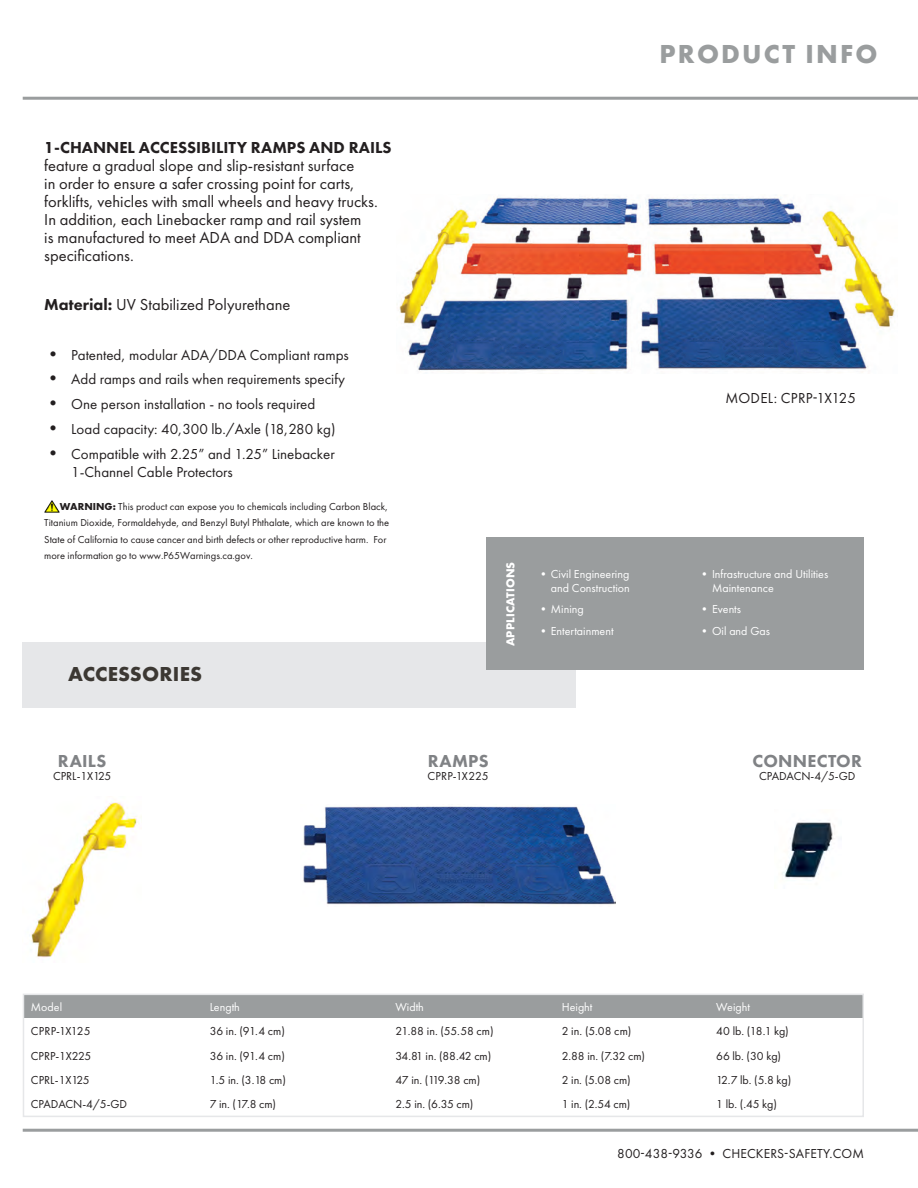
<style>
.page{position:relative;width:918px;height:1188px;background:#fff}
.page>*{position:absolute;margin:0;border:0;box-sizing:border-box;transform-origin:0 0}
.t1{font:700 27px "Futura New";letter-spacing:.08em;color:#9a9d9e}
.t2{font:700 21px "Futura New";letter-spacing:.01em;color:#3c3833}
.t3{font:800 18px "Futura New";letter-spacing:.015em;color:#808285}
.t4{font:16.5px/18px "Futura New";color:#231f20}
.t5{font:15px/18px "Futura New";color:#231f20}
.t6{font:13.5px "Futura New";letter-spacing:.01em;color:#231f20}
.t7{font:12px "Futura New";letter-spacing:-.005em;color:#231f20}
.t8{font:12px/14.4px "Futura New";color:#fff;text-align:right}
.t9{font:12px "Futura New";letter-spacing:-.03em;color:#231f20}
.t10{font:700 12px "Futura New";letter-spacing:.01em;color:#fff}
.NEW_Bullet_List{font:10.5px/16.5px "Futura New";color:#231f20}
.s1{font-weight:800}
.s2{font-size:18px}
.s3{font-weight:700}
</style>
<div class="page">
<hr style="left:23px;top:97px;width:895px;height:3px;background:#9a9d9e">
<hr style="left:23px;top:1129px;width:895px;height:3px;background:#9a9d9e">
<div style="left:23px;top:642px;width:553px;height:65px;background:#e6e7e9"></div>
<div style="left:486px;top:538px;width:378px;height:132px;background:#9a9d9e"></div>
<div style="left:24px;top:995px;width:179px;height:22px;background:#9a9d9e"></div>
<div style="left:203px;top:995px;width:186px;height:22px;background:#9a9d9e"></div>
<div style="left:389px;top:995px;width:166px;height:22px;background:#9a9d9e"></div>
<div style="left:555px;top:995px;width:155px;height:22px;background:#9a9d9e"></div>
<div style="left:710px;top:995px;width:152px;height:22px;background:#9a9d9e"></div>
<div style="left:23px;top:994px;width:841px;height:123px;border:2px solid #e6e7e9"></div>
<img style="left:398px;top:197px;width:497px;height:176px">
<img style="left:31px;top:800px;width:111px;height:157px">
<img style="left:303px;top:806px;width:313px;height:99px">
<img style="left:782px;top:822px;width:53px;height:56px">
<img style="left:44px;top:501px;width:16px;height:12px">
<p class="t4" style="left:44px;top:138px;width:349px"><span class="s1">1-CHANNEL ACCESSIBILITY RAMPS AND RAILS </span>feature a gradual slope and slip-resistant surface<br>in order to ensure a safer crossing point for carts, forklifts, vehicles with small wheels and heavy trucks.<br>In addition, each Linebacker ramp and rail system<br>is manufactured to meet ADA and DDA compliant specifications.</p>
<p class="t4" style="left:44px;top:296px;width:248px"><span class="s1">Material:</span> UV Stabilized Polyurethane</p>
<p class="t5" style="left:44px;top:346px;width:306px"><span class="s2">•</span> Patented, modular ADA/DDA Compliant ramps</p>
<p class="t5" style="left:44px;top:370px;width:302px"><span class="s2">•</span> Add ramps and rails when requirements specify</p>
<p class="t5" style="left:44px;top:395px;width:273px"><span class="s2">•</span> One person installation - no tools required</p>
<p class="t5" style="left:44px;top:420px;width:293px"><span class="s2">•</span> Load capacity: 40,300 lb./Axle (18,280 kg)</p>
<p class="t5" style="left:71px;top:445px;width:265px;text-indent:-27px"><span class="s2">•</span> Compatible with 2.25” and 1.25” Linebacker<br>1-Channel Cable Protectors</p>
<p class="NEW_Bullet_List" style="left:44px;top:498px;width:346px;text-indent:15px"><span class="s3">WARNING:</span> This product can expose you to chemicals including Carbon Black, Titanium Dioxide, Formaldehyde, and Benzyl Butyl Phthalate, which are known to the State of California to cause cancer and birth defects or other reproductive harm. For more information go to www.P65Warnings.ca.gov.</p>
<p class="t2" style="left:68px;top:661px;width:136px">ACCESSORIES</p>
<p class="t3" style="left:58px;top:749px;width:50px">RAILS</p>
<p class="t7" style="left:53px;top:769px;width:60px">CPRL-1X125</p>
<p class="t1" style="left:660px;top:37px;width:219px">PRODUCT INFO</p>
<p class="t10" style="left:503px;top:646px;width:86px;rotate:-90deg">APPLICATIONS</p>
<p class="t8" style="left:537px;top:567px;width:94px">•Civil Engineering and Construction</p>
<p class="t8" style="left:537px;top:602px;width:48px">•Mining</p>
<p class="t8" style="left:537px;top:623px;width:78px">•Entertainment</p>
<p class="t3" style="left:428px;top:749px;width:62px">RAMPS</p>
<p class="t7" style="left:428px;top:769px;width:63px">CPRP-1X225</p>
<p class="t5" style="left:725px;top:389px;width:132px">MODEL: CPRP-1X125</p>
<p class="t8" style="left:712px;top:567px;width:118px;text-align:left;text-indent:-14px">•Infrastructure and Utilities<br>Maintenance</p>
<p class="t8" style="left:699px;top:602px;width:44px">•Events</p>
<p class="t8" style="left:699px;top:623px;width:73px">•Oil and Gas</p>
<p class="t3" style="left:752px;top:749px;width:111px">CONNECTOR</p>
<p class="t7" style="left:759px;top:769px;width:98px">CPADACN-4/5-GD</p>
<p class="t8" style="left:31px;top:999px;width:33px">Model</p>
<p class="t8" style="left:210px;top:999px;width:32px">Length</p>
<p class="t8" style="left:395px;top:999px;width:30px">Width</p>
<p class="t8" style="left:562px;top:999px;width:32px">Height</p>
<p class="t8" style="left:716px;top:999px;width:35px">Weight</p>
<p class="t7" style="left:31px;top:1024px;width:61px">CPRP-1X125</p>
<p class="t7" style="left:210px;top:1024px;width:77px">36 in. (91.4 cm)</p>
<p class="t7" style="left:395px;top:1024px;width:100px">21.88 in. (55.58 cm)</p>
<p class="t7" style="left:562px;top:1024px;width:71px">2 in. (5.08 cm)</p>
<p class="t7" style="left:716px;top:1024px;width:74px">40 lb. (18.1 kg)</p>
<p class="t7" style="left:31px;top:1049px;width:62px">CPRP-1X225</p>
<p class="t7" style="left:210px;top:1049px;width:77px">36 in. (91.4 cm)</p>
<p class="t9" style="left:395px;top:1049px;width:97px">34.81 in. (88.42 cm)</p>
<p class="t7" style="left:562px;top:1049px;width:85px">2.88 in. (7.32 cm)</p>
<p class="t7" style="left:716px;top:1049px;width:66px">66 lb. (30 kg)</p>
<p class="t7" style="left:31px;top:1072px;width:60px">CPRL-1X125</p>
<p class="t7" style="left:210px;top:1072px;width:78px">1.5 in. (3.18 cm)</p>
<p class="t7" style="left:395px;top:1072px;width:86px">47 in. (119.38 cm)</p>
<p class="t7" style="left:562px;top:1072px;width:70px">2 in. (5.08 cm)</p>
<p class="t7" style="left:716px;top:1072px;width:77px">12.7 lb. (5.8 kg)</p>
<p class="t7" style="left:31px;top:1096px;width:98px">CPADACN-4/5-GD</p>
<p class="t7" style="left:210px;top:1096px;width:68px">7 in. (17.8 cm)</p>
<p class="t7" style="left:395px;top:1096px;width:79px">2.5 in. (6.35 cm)</p>
<p class="t7" style="left:562px;top:1096px;width:70px">1 in. (2.54 cm)</p>
<p class="t7" style="left:716px;top:1096px;width:62px">1 lb. (.45 kg)</p>
<p class="t6" style="left:617px;top:1146px;width:248px">800-438-9336 • CHECKERS-SAFETY.COM</p>
</div>
